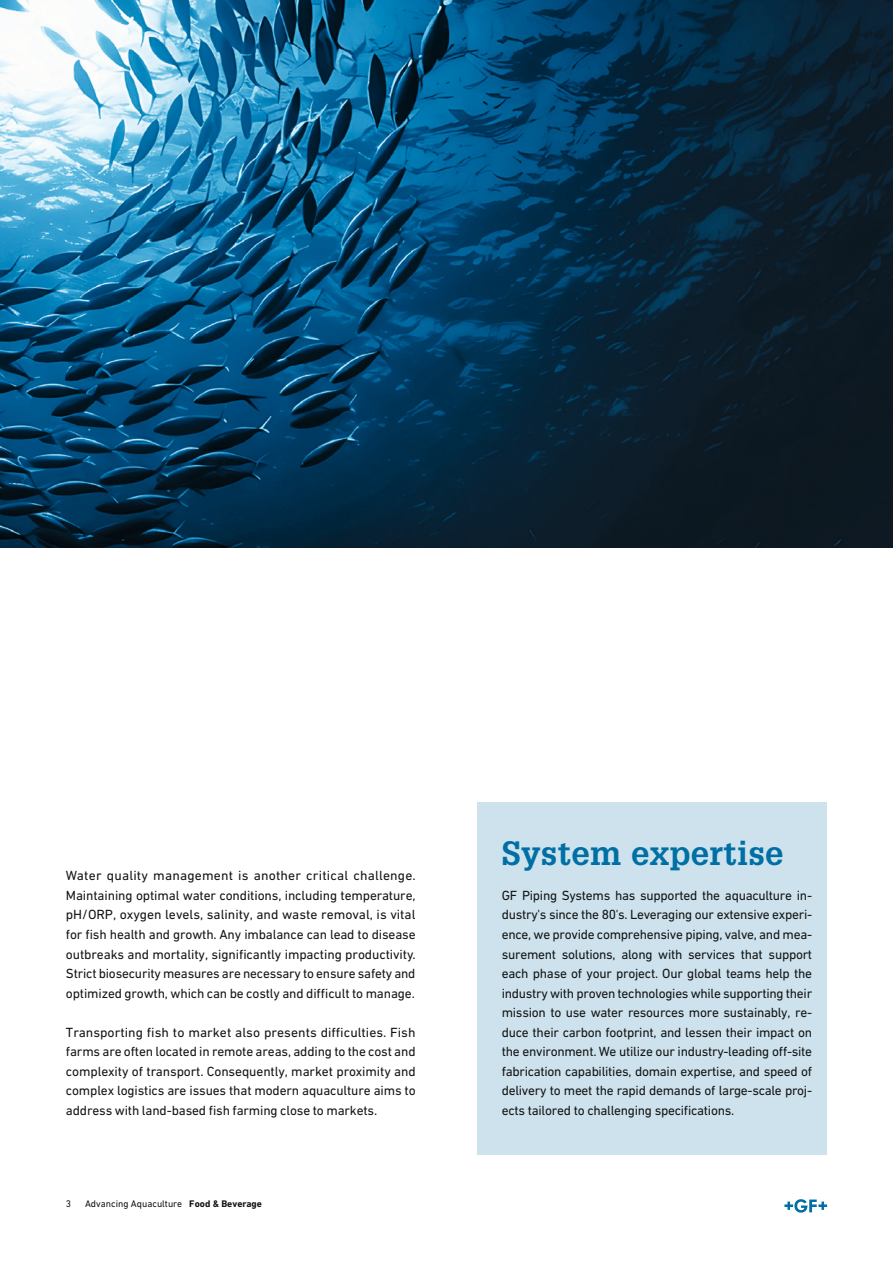
<style>
.page{position:relative;width:893px;height:1263px;background:#fff}
.page>*{position:absolute;margin:0;border:0;box-sizing:border-box;transform-origin:0 0}
.t1{font:700 33px "Glypha LT Pro";letter-spacing:.01em;color:#006fa4}
.t2{font:13.5px/19.5px "DIN Next W1 G";letter-spacing:-.01em;color:#131413;text-align:justify}
.t3{font:9.75px "DIN Next W1 G";color:#131413}
.s1{font-weight:700}
</style>
<div class="page">
<img style="left:0;top:0;width:893px;height:548px">
<div style="left:477px;top:802px;width:350px;height:352px;background:#cde2ed"></div>
<svg style="left:784px;top:1199px;width:43px;height:13px"></svg>
<p class="t2" style="left:66px;top:866px;width:351px">Water quality management is another critical challenge.<br>Maintaining optimal water conditions, including temperature, pH/ORP, oxygen levels, salinity, and waste removal, is vital for fish health and growth. Any imbalance can lead to disease outbreaks and mortality, significantly impacting productivity.<br>Strict biosecurity measures are necessary to ensure safety and optimized growth, which can be costly and difficult to manage.</p>
<p class="t2" style="left:66px;top:1022px;width:351px">Transporting fish to market also presents difficulties. Fish farms are often located in remote areas, adding to the cost and complexity of transport. Consequently, market proximity and complex logistics are issues that modern aquaculture aims to address with land-based fish farming close to markets.</p>
<p class="t3" style="left:66px;top:1197px;width:7px">3</p>
<p class="t3" style="left:85px;top:1197px;width:178px">Advancing Aquaculture <span class="s1">Food &amp; Beverage</span></p>
<h1 class="t1" style="left:502px;top:832px;width:283px">System expertise</h1>
<p class="t2" style="left:502px;top:885px;width:312px">GF Piping Systems has supported the aquaculture in&shy;dustry's since the 80's. Leveraging our extensive experi&shy;ence, we provide comprehensive piping, valve, and mea&shy;surement solutions, along with services that support each phase of your project. Our global teams help the industry with proven technologies while supporting their mission to use water resources more sustainably, re&shy;duce their carbon footprint, and lessen their impact on the environment. We utilize our industry-leading off-site fabrication capabilities, domain expertise, and speed of delivery to meet the rapid demands of large-scale proj&shy;ects tailored to challenging specifications.</p>
</div>
